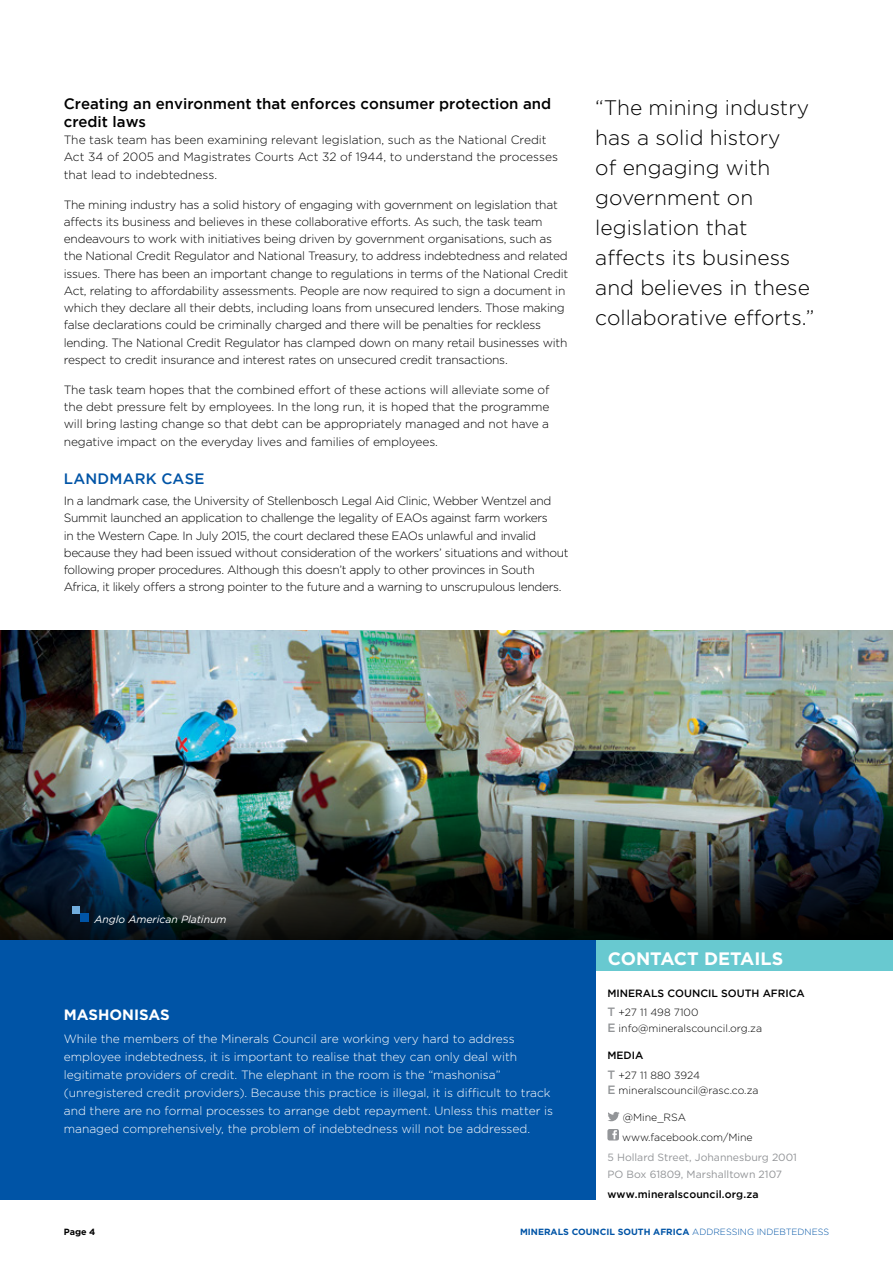
<style>
.page{position:relative;width:893px;height:1263px;background:#fff}
.page>*{position:absolute;margin:0;border:0;box-sizing:border-box;transform-origin:0 0}
.Pull_quotes_2017{font:300 21px/30px "Gotham";color:#000}
.Quick_facts{font:700 18px "Gotham";color:#fff}
.Heading_2_2017{font:500 15px/18px "Gotham";color:#000}
.Heading_1_2017{font:500 15px "Gotham";letter-spacing:.015em;color:#0054a6}
.Heading_1_2017-2{font:700 15px "Gotham";color:#fff}
.Body_Copy_2017{font:300 12px/17.2px "Gotham";letter-spacing:-.02em;color:#000}
.Body_Copy_2017-2{font:300 12px/18px "Gotham";color:#fff}
.Body_Copy_2017-3{font:300 12px/17.2px "Gotham";color:#000}
.Body_Copy_2017-4{font:300 10.5px "Gotham";color:#000}
.t1{font:10.5px/16.5px "Gotham";color:#939598}
.Body_Copy_2017-5{font:500 10.5px "Gotham";color:#000}
.t2{font:italic 10.5px "Gotham";color:#fff}
.t3{font:700 9px "Gotham";color:#0054a6}
.t4{font:700 9px "Gotham";color:#000}
.s1{font-weight:500;font-size:12px;color:#939598}
.s2{font-weight:300}
</style>
<div class="page">
<div style="left:595px;top:940px;width:298px;height:31px;background:#68c9d0"></div>
<svg style="left:608px;top:1112px;width:12px;height:9px"></svg>
<div style="left:607px;top:1129px;width:12px;height:11px;background:#939598;border-radius:2px"></div>
<svg style="left:612px;top:1130px;width:5px;height:9px"></svg>
<div style="left:0;top:940px;width:595px;height:259px;background:#0054a6"></div>
<img style="left:0;top:631px;width:893px;height:309px">
<div style="left:73px;top:906px;width:7px;height:7px;background:#72adde"></div>
<div style="left:80px;top:913px;width:9px;height:9px;background:#0054a6"></div>
<p class="Heading_2_2017" style="left:64px;top:94px;width:489px">Creating an environment that enforces consumer protection and credit laws</p>
<p class="Body_Copy_2017-3" style="left:64px;top:131px;width:496px">The task team has been examining relevant legislation, such as the National Credit<br>Act 34 of 2005 and Magistrates Courts Act 32 of 1944, to understand the processes that lead to indebtedness.</p>
<p class="Body_Copy_2017" style="left:64px;top:195px;width:506px">The mining industry has a solid history of engaging with government on legislation that affects its business and believes in these collaborative efforts. As such, the task team endeavours to work with initiatives being driven by government organisations, such as the National Credit Regulator and National Treasury, to address indebtedness and related issues. There has been an important change to regulations in terms of the National Credit Act, relating to affordability assessments. People are now required to sign a document in which they declare all their debts, including loans from unsecured lenders. Those making false declarations could be criminally charged and there will be penalties for reckless lending. The National Credit Regulator has clamped down on many retail businesses with respect to credit insurance and interest rates on unsecured credit transactions.</p>
<p class="Body_Copy_2017" style="left:64px;top:381px;width:487px;text-align:justify">The task team hopes that the combined effort of these actions will alleviate some of the debt pressure felt by employees. In the long run, it is hoped that the programme will bring lasting change so that debt can be appropriately managed and not have a negative impact on the everyday lives and families of employees.</p>
<p class="Heading_1_2017" style="left:64px;top:470px;width:142px">LANDMARK CASE</p>
<p class="Body_Copy_2017" style="left:64px;top:492px;width:506px">In a landmark case, the University of Stellenbosch Legal Aid Clinic, Webber Wentzel and Summit launched an application to challenge the legality of EAOs against farm workers<br>in the Western Cape. In July 2015, the court declared these EAOs unlawful and invalid because they had been issued without consideration of the workers’ situations and without following proper procedures. Although this doesn’t apply to other provinces in South Africa, it likely offers a strong pointer to the future and a warning to unscrupulous lenders.</p>
<p class="Pull_quotes_2017" style="left:595px;top:92px;width:221px">“The mining industry has a solid history<br>of engaging with government on legislation that affects its business and believes in these collaborative efforts.”</p>
<p class="t2" style="left:94px;top:912px;width:134px">Anglo American Platinum</p>
<p class="Heading_1_2017-2" style="left:64px;top:1006px;width:108px">MASHONISAS</p>
<p class="Body_Copy_2017-2" style="left:64px;top:1029px;width:491px">While the members of the Minerals Council are working very hard to address employee indebtedness, it is important to realise that they can only deal with legitimate providers of credit. The elephant in the room is the “mashonisa” (unregistered credit providers). Because this practice is illegal, it is difficult to track and there are no formal processes to arrange debt repayment. Unless this matter is managed comprehensively, the problem of indebtedness will not be addressed.</p>
<p class="Quick_facts" style="left:608px;top:948px;width:177px">CONTACT DETAILS</p>
<p class="Body_Copy_2017-5" style="left:607px;top:987px;width:199px">MINERALS COUNCIL SOUTH AFRICA</p>
<p class="Body_Copy_2017-4" style="left:607px;top:1006px;width:93px"><span class="s1">T</span> +27 11 498 7100</p>
<p class="Body_Copy_2017-4" style="left:607px;top:1021px;width:156px"><span class="s1">E</span> info@mineralscouncil.org.za</p>
<p class="Body_Copy_2017-5" style="left:607px;top:1049px;width:37px">MEDIA</p>
<p class="Body_Copy_2017-4" style="left:607px;top:1068px;width:94px"><span class="s1">T</span> +27 11 880 3924</p>
<p class="Body_Copy_2017-4" style="left:607px;top:1083px;width:153px"><span class="s1">E</span> mineralscouncil@rasc.co.za</p>
<p class="Body_Copy_2017-4" style="left:623px;top:1111px;width:65px">@Mine_RSA</p>
<p class="Body_Copy_2017-4" style="left:622px;top:1130px;width:132px">www.facebook.com/Mine</p>
<p class="t1" style="left:607px;top:1149px;width:191px">5 Hollard Street, Johannesburg 2001<br>PO Box 61809, Marshalltown 2107</p>
<p class="Body_Copy_2017-5" style="left:607px;top:1188px;width:153px">www.mineralscouncil.org.za</p>
<p class="t4" style="left:64px;top:1227px;width:33px">Page 4</p>
<p class="t3" style="left:520px;top:1227px;width:311px">MINERALS COUNCIL SOUTH AFRICA <span class="s2">ADDRESSING INDEBTEDNESS</span></p>
</div>
